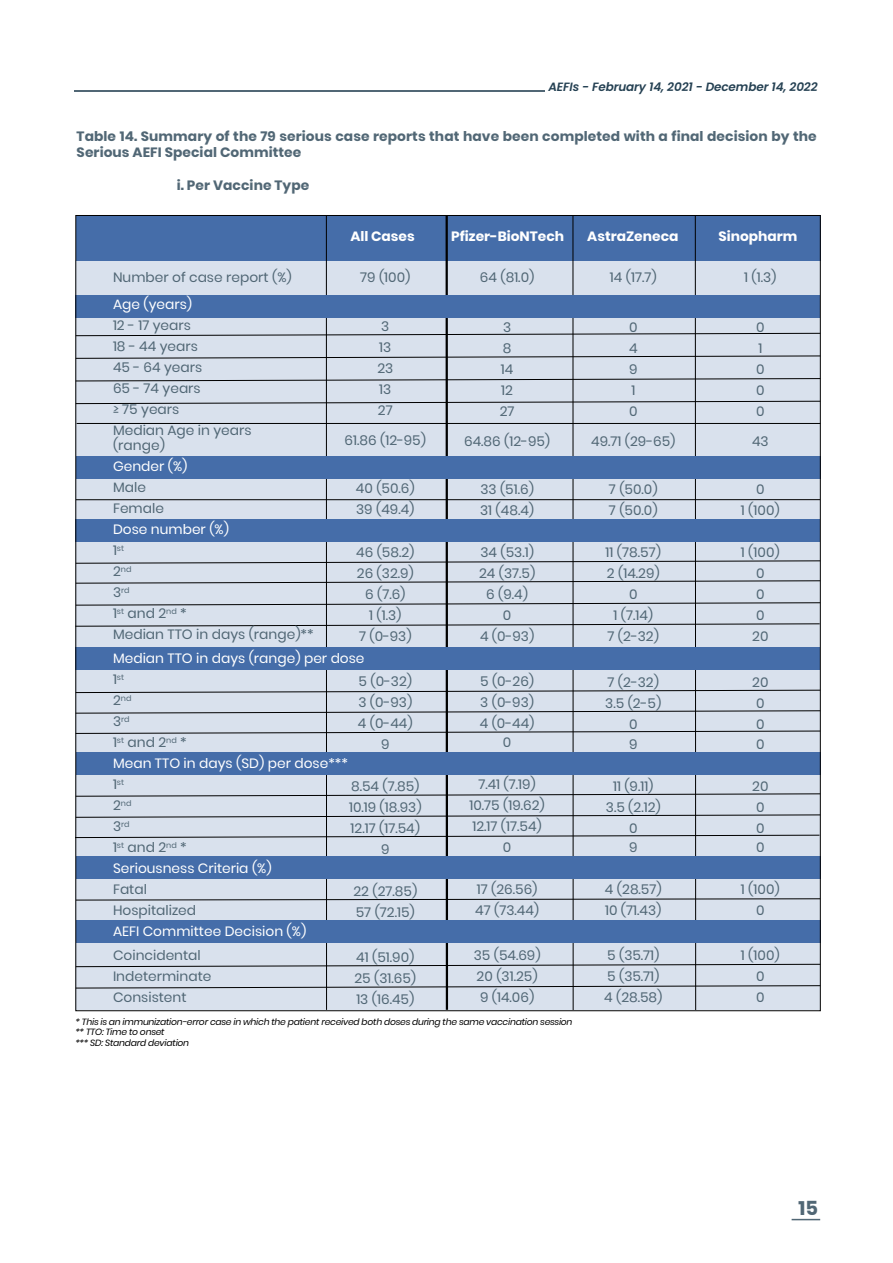
<style>
.page{position:relative;width:893px;height:1263px;background:#fff}
.page>*{position:absolute;margin:0;border:0;box-sizing:border-box;transform-origin:0 0}
.t1{font:700 19.65px "Poppins";color:#516775}
.t2{font:13.5px/21px "Poppins";color:#516775}
.t3{font:13.5px/21px "Poppins";color:#fff}
.t4{font:700 13.5px/16.5px "Poppins";letter-spacing:.005em;color:#516775}
.t5{font:700 13.5px "Poppins";color:#fff}
.t6{font:italic 600 12px "Poppins";letter-spacing:-.01em;color:#254153}
.t7{font:italic 9px/10.5px "Poppins";letter-spacing:-.025em;color:#000}
.t8{font:7.8px "Poppins";color:#516775}
.s1{font-size:13.5px}
.s2{color:#516775}
</style>
<div class="page">
<div style="left:76px;top:260px;width:744px;height:750px;background:#d9e1ed"></div>
<svg style="left:792px;top:1219px;width:28px;height:1px"></svg>
<div style="left:76px;top:216px;width:744px;height:45px;background:#456da9"></div>
<svg style="left:75px;top:333px;width:746px;height:3px"></svg>
<svg style="left:75px;top:356px;width:746px;height:3px"></svg>
<svg style="left:75px;top:378px;width:746px;height:3px"></svg>
<svg style="left:75px;top:401px;width:746px;height:3px"></svg>
<hr style="left:77px;top:423px;width:743px;height:1px;background:#000">
<hr style="left:76px;top:499px;width:744px;height:1px;background:#000">
<svg style="left:75px;top:560px;width:746px;height:4px"></svg>
<svg style="left:75px;top:580px;width:746px;height:3px"></svg>
<svg style="left:75px;top:602px;width:746px;height:3px"></svg>
<svg style="left:75px;top:623px;width:743px;height:4px"></svg>
<svg style="left:75px;top:690px;width:746px;height:3px"></svg>
<svg style="left:75px;top:710px;width:746px;height:3px"></svg>
<svg style="left:75px;top:731px;width:746px;height:3px"></svg>
<svg style="left:75px;top:793px;width:746px;height:4px"></svg>
<svg style="left:75px;top:814px;width:746px;height:4px"></svg>
<svg style="left:75px;top:835px;width:743px;height:3px"></svg>
<svg style="left:78px;top:898px;width:740px;height:2px"></svg>
<svg style="left:75px;top:964px;width:746px;height:3px"></svg>
<svg style="left:75px;top:985px;width:746px;height:3px"></svg>
<hr style="left:326px;top:216px;width:1px;height:794px;background:#000">
<hr style="left:573px;top:215px;width:1px;height:795px;background:#000">
<hr style="left:695px;top:216px;width:1px;height:794px;background:#000">
<hr style="left:446px;top:215px;width:2px;height:795px;background:#000">
<div style="left:76px;top:295px;width:744px;height:22px;background:#456da9"></div>
<div style="left:76px;top:456px;width:744px;height:23px;background:#456da9"></div>
<div style="left:76px;top:520px;width:744px;height:22px;background:#456da9"></div>
<div style="left:76px;top:647px;width:744px;height:23px;background:#456da9"></div>
<div style="left:76px;top:752px;width:744px;height:23px;background:#456da9"></div>
<div style="left:76px;top:857px;width:744px;height:22px;background:#456da9"></div>
<div style="left:76px;top:920px;width:744px;height:22px;background:#456da9"></div>
<hr style="left:74px;top:90px;width:471px;height:2px;background:#516775">
<p class="t6" style="left:548px;top:80px;width:271px">AEFIs - February 14, 2021 - December 14, 2022</p>
<p class="t4" style="left:77px;top:128px;width:742px">Table 14. Summary of the 79 serious case reports that have been completed with a final decision by the<br>Serious AEFI Special Committee</p>
<p class="t4" style="left:177px;top:177px;width:134px">i. Per Vaccine Type</p>
<p class="t5" style="left:451px;top:227px;width:114px">Pfizer-BioNTech</p>
<p class="t5" style="left:587px;top:227px;width:93px">AstraZeneca</p>
<p class="t5" style="left:718px;top:227px;width:81px">Sinopharm</p>
<p class="t5" style="left:350px;top:227px;width:66px">All Cases</p>
<p class="t2" style="left:360px;top:267px;width:52px">79 (100)</p>
<p class="t2" style="left:377px;top:316px;width:17px">3<br>13<br>23<br>13<br>27</p>
<p class="t2" style="left:345px;top:430px;width:83px">61.86 (12-95)</p>
<p class="t2" style="left:356px;top:478px;width:60px">40 (50.6)<br>39 (49.4)</p>
<p class="t2" style="left:356px;top:541px;width:60px;text-align:center">46 (58.2)<br>26 (32.9)<br>6 (7.6)<br>1 (1.3)<br>7 (0-93)</p>
<p class="t2" style="left:358px;top:670px;width:56px;text-align:center">5 (0-32)<br>3 (0-93)<br>4 (0-44)<br>9</p>
<p class="t2" style="left:349px;top:775px;width:74px;text-align:center">8.54 (7.85)<br>10.19 (18.93)<br>12.17 (17.54)<br>9</p>
<p class="t2" style="left:353px;top:880px;width:65px">22 (27.85)<br>57 (72.15)</p>
<p class="t2" style="left:354px;top:946px;width:63px">41 (51.90)<br>25 (31.65)<br>13 (16.45)</p>
<p class="t2" style="left:113px;top:267px;width:180px">Number of case report (%)</p>
<p class="t3" style="left:113px;top:294px;width:81px">Age (years)</p>
<p class="t2" style="left:113px;top:315px;width:140px">12 - 17 years<br>18 - 44 years<br>45 - 64 years<br>65 - 74 years<br>≥ 75 years<br>Median Age in years</p>
<p class="t2" style="left:113px;top:435px;width:53px">(range)</p>
<p class="t3" style="left:113px;top:456px;width:76px">Gender (%)</p>
<p class="t2" style="left:113px;top:477px;width:52px">Male<br>Female</p>
<p class="t3" style="left:113px;top:519px;width:117px">Dose number (%)</p>
<p class="t8" style="left:113px;top:542px;width:13px"><span class="s1">1</span>st</p>
<p class="t8" style="left:113px;top:563px;width:20px"><span class="s1">2</span>nd</p>
<p class="t8" style="left:113px;top:584px;width:18px"><span class="s1">3</span>rd</p>
<p class="t2" style="left:113px;top:603px;width:202px">1<sup>st</sup> and 2<sup>nd</sup> *<br>Median TTO in days (range)**</p>
<p class="t3" style="left:113px;top:648px;width:253px">Median TTO in days (range) per dose</p>
<p class="t8" style="left:113px;top:671px;width:13px"><span class="s1">1</span>st</p>
<p class="t8" style="left:113px;top:692px;width:20px"><span class="s1">2</span>nd</p>
<p class="t8" style="left:113px;top:713px;width:18px"><span class="s1">3</span>rd</p>
<p class="t3" style="left:113px;top:732px;width:237px"><span class="s2">1</span><sup>st</sup> <span class="s2">and 2</span><sup>nd</sup> <span class="s2">*<br></span>Mean TTO in days (SD) per dose***</p>
<p class="t8" style="left:113px;top:776px;width:13px"><span class="s1">1</span>st</p>
<p class="t8" style="left:113px;top:797px;width:20px"><span class="s1">2</span>nd</p>
<p class="t8" style="left:113px;top:818px;width:18px"><span class="s1">3</span>rd</p>
<p class="t3" style="left:113px;top:837px;width:160px"><span class="s2">1</span><sup>st</sup> <span class="s2">and 2</span><sup>nd</sup> <span class="s2">*<br></span>Seriousness Criteria (%)</p>
<p class="t2" style="left:113px;top:879px;width:85px">Fatal<br>Hospitalized</p>
<p class="t3" style="left:113px;top:921px;width:195px">AEFI Committee Decision (%)</p>
<p class="t2" style="left:113px;top:945px;width:100px">Coincidental<br>Indeterminate<br>Consistent</p>
<p class="t2" style="left:480px;top:267px;width:56px">64 (81.0)</p>
<p class="t2" style="left:500px;top:316px;width:16px">3<br>8<br>14<br>12<br>27</p>
<p class="t2" style="left:464px;top:430px;width:88px">64.86 (12-95)</p>
<p class="t2" style="left:480px;top:478px;width:56px">33 (51.6)<br>31 (48.4)</p>
<p class="t2" style="left:479px;top:541px;width:58px;text-align:center">34 (53.1)<br>24 (37.5)<br>6 (9.4)<br>0<br>4 (0-93)</p>
<p class="t2" style="left:480px;top:670px;width:56px;text-align:justify">5 (0-26)<br>3 (0-93)<br>4 (0-44)</p>
<p class="t2" style="left:503px;top:732px;width:10px">0</p>
<p class="t2" style="left:469px;top:774px;width:77px;text-align:center">7.41 (7.19)<br>10.75 (19.62)<br>12.17 (17.54)<br>0</p>
<p class="t2" style="left:475px;top:879px;width:66px">17 (26.56)<br>47 (73.44)</p>
<p class="t2" style="left:474px;top:945px;width:68px">35 (54.69)<br>20 (31.25)<br>9 (14.06)</p>
<p class="t7" style="left:76px;top:1016px;width:498px">* This is an immunization-error case in which the patient received both doses during the same vaccination session ** TTO: Time to onset<br>*** SD: Standard deviation</p>
<p class="t2" style="left:610px;top:267px;width:48px">14 (17.7)</p>
<p class="t2" style="left:629px;top:316px;width:10px">0<br>4<br>9<br>1<br>0</p>
<p class="t2" style="left:591px;top:430px;width:86px">49.71 (29-65)</p>
<p class="t2" style="left:609px;top:478px;width:50px">7 (50.0)<br>7 (50.0)</p>
<p class="t2" style="left:606px;top:541px;width:57px;text-align:center">11 (78.57)<br>2 (14.29)<br>0<br>1 (7.14)<br>7 (2-32)</p>
<p class="t2" style="left:605px;top:672px;width:58px;text-align:center">7 (2-32)<br>3.5 (2-5)<br>0</p>
<p class="t2" style="left:629px;top:733px;width:10px">9</p>
<p class="t2" style="left:606px;top:775px;width:56px;text-align:center">11 (9.11)<br>3.5 (2.12)<br>0</p>
<p class="t2" style="left:629px;top:837px;width:10px">9</p>
<p class="t2" style="left:605px;top:879px;width:58px">4 (28.57)<br>10 (71.43)</p>
<p class="t2" style="left:604px;top:945px;width:60px">5 (35.71)<br>5 (35.71)<br>4 (28.58)</p>
<p class="t2" style="left:744px;top:267px;width:34px">1 (1.3)</p>
<p class="t2" style="left:756px;top:316px;width:10px">0<br>1<br>0<br>0<br>0</p>
<p class="t2" style="left:752px;top:430px;width:18px">43</p>
<p class="t2" style="left:741px;top:478px;width:40px;text-align:center">0<br>1 (100)</p>
<p class="t2" style="left:741px;top:541px;width:40px;text-align:center">1 (100)<br>0<br>0<br>0<br>20</p>
<p class="t2" style="left:752px;top:672px;width:18px">20<br>0<br>0</p>
<p class="t2" style="left:756px;top:734px;width:10px">0</p>
<p class="t2" style="left:752px;top:776px;width:18px">20<br>0<br>0</p>
<p class="t2" style="left:756px;top:837px;width:10px">0</p>
<p class="t2" style="left:741px;top:879px;width:40px;text-align:center">1 (100)<br>0</p>
<p class="t2" style="left:741px;top:945px;width:40px;text-align:center">1 (100)<br>0<br>0</p>
<h1 class="t1" style="left:798px;top:1194px;width:21px">15</h1>
</div>
